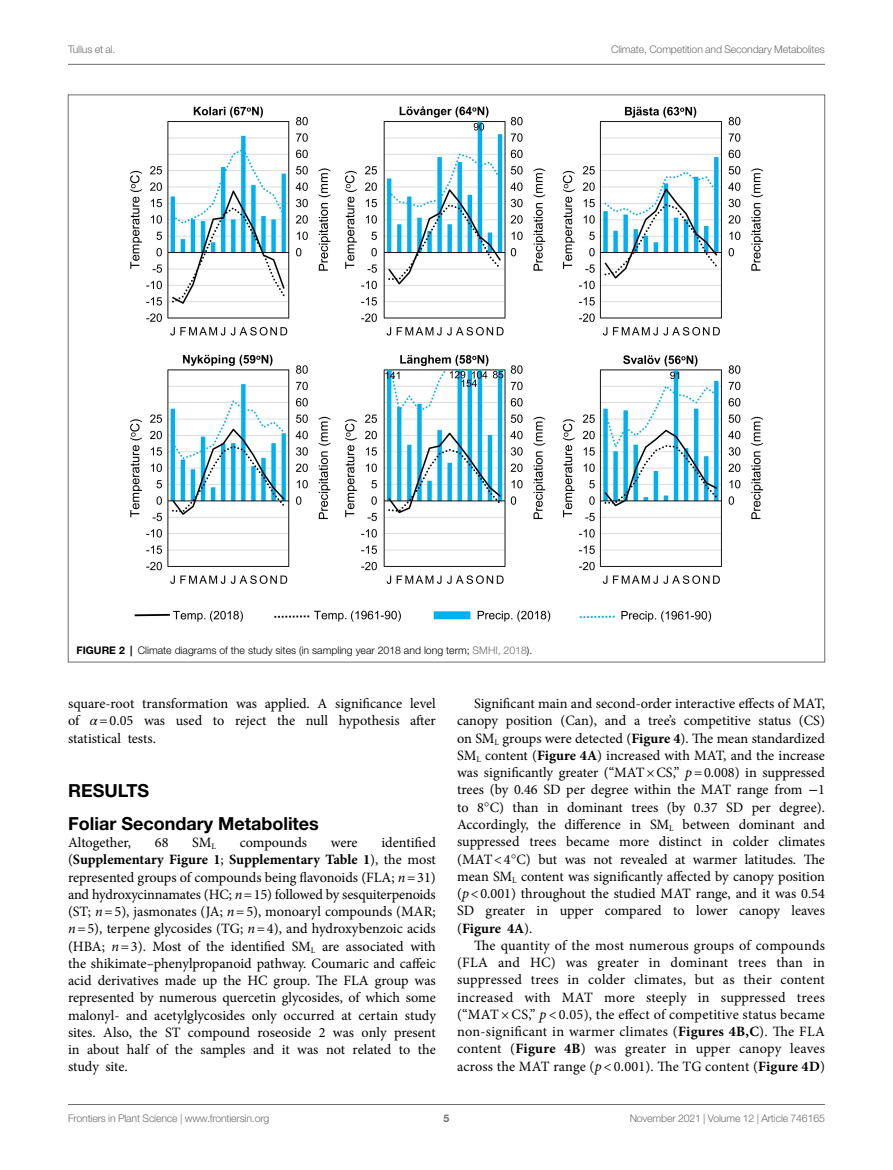
<style>
.page{position:relative;width:893px;height:1170px;background:#fff}
.page>*{position:absolute;margin:0;border:0;box-sizing:border-box;transform-origin:0 0}
.HEAD_2_after_HEAD_1{font:700 18px "Helvetica Neue LT Std";color:#000}
.HEAD_1{font:700 18px "Helvetica Neue LT Std";color:#000}
.TEXT{font:14.25px/17.2px "Minion Pro";color:#000;text-align:justify}
.TEXT_FLUSH{font:14.25px/17.2px "Minion Pro";letter-spacing:-.005em;color:#000;text-align:justify}
.t1{font:300 10.5px "Helvetica Neue LT Std";letter-spacing:-.015em;color:#6d6e71}
.FIG_LEG{font:300 10.5px "Helvetica Neue LT Std";color:#000}
.t2{font:700 10.5px "Helvetica Neue LT Std";color:#6d6e71}
.s1{font-weight:700}
.s2{color:#6d6e71}
.s3{font-family:"STIX General";font-style:italic}
.s4{font-style:italic}
.s5{font-family:"STIX General"}
</style>
<div class="page">
<hr style="left:68px;top:64px;width:757px;height:1px;background:#6d6e71">
<hr style="left:68px;top:1104px;width:757px;height:1px;background:#6d6e71">
<img style="left:130px;top:106px;width:634px;height:516px">
<p class="t1" style="left:68px;top:42px;width:49px">Tullus et al.</p>
<p class="t1" style="left:611px;top:42px;width:215px">Climate, Competition and Secondary Metabolites</p>
<p class="FIG_LEG" style="left:77px;top:643px;width:457px"><span class="s1">FIGURE 2 |</span> Climate diagrams of the study sites (in sampling year 2018 and long term; <span class="s2">SMHI, 2018</span>).</p>
<p class="TEXT" style="left:68px;top:695px;width:369px">square-root transformation was applied. A significance level of <span class="s3">α</span>=0.05 was used to reject the null hypothesis after statistical tests.</p>
<p class="HEAD_1" style="left:68px;top:779px;width:83px">RESULTS</p>
<p class="HEAD_2_after_HEAD_1" style="left:68px;top:812px;width:252px">Foliar Secondary Metabolites</p>
<p class="TEXT_FLUSH" style="left:68px;top:833px;width:65px">Altogether,</p>
<p class="TEXT_FLUSH" style="left:155px;top:833px;width:15px">68</p>
<p class="TEXT_FLUSH" style="left:192px;top:833px;width:25px">SM<sub>L</sub></p>
<p class="TEXT_FLUSH" style="left:240px;top:833px;width:69px">compounds</p>
<p class="TEXT_FLUSH" style="left:331px;top:833px;width:28px">were</p>
<p class="TEXT_FLUSH" style="left:68px;top:833px;width:369px;text-indent:313px">identified (<span class="s1">Supplementary Figure 1</span>; <span class="s1">Supplementary Table 1</span>), the most represented groups of compounds being flavonoids (FLA; <span class="s4">n</span>=31) and hydroxycinnamates (HC; <span class="s4">n</span>=15) followed by sesquiterpenoids (ST; <span class="s4">n</span>=5), jasmonates (JA; <span class="s4">n</span>=5), monoaryl compounds (MAR; <span class="s4">n</span>=5), terpene glycosides (TG; <span class="s4">n</span>=4), and hydroxybenzoic acids (HBA; <span class="s4">n</span>=3). Most of the identified SM<sub>L</sub> are associated with the shikimate–phenylpropanoid pathway. Coumaric and caffeic acid derivatives made up the HC group. The FLA group was represented by numerous quercetin glycosides, of which some malonyl- and acetylglycosides only occurred at certain study sites. Also, the ST compound roseoside 2 was only present in about half of the samples and it was not related to the study site.</p>
<p class="TEXT" style="left:457px;top:695px;width:369px;text-indent:17px">Significant main and second-order interactive effects of MAT, canopy position (Can), and a tree’s competitive status (CS) on SM<sub>L</sub> groups were detected (<span class="s1">Figure 4</span>). The mean standardized SM<sub>L</sub> content (<span class="s1">Figure 4A</span>) increased with MAT, and the increase was significantly greater (“MAT×CS,” <span class="s4">p</span>=0.008) in suppressed trees (by 0.46 SD per degree within the MAT range from <span class="s5">−</span>1 to 8<span class="s5">°</span>C) than in dominant trees (by 0.37 SD per degree).<br>Accordingly, the difference in SM<sub>L</sub> between dominant and suppressed trees became more distinct in colder climates (MAT&lt;4<span class="s5">°</span>C) but was not revealed at warmer latitudes. The mean SM<sub>L</sub> content was significantly affected by canopy position (<span class="s4">p</span>&lt;0.001) throughout the studied MAT range, and it was 0.54<br>SD greater in upper compared to lower canopy leaves (<span class="s1">Figure 4A</span>).</p>
<p class="TEXT" style="left:457px;top:936px;width:369px;text-indent:17px">The quantity of the most numerous groups of compounds (FLA and HC) was greater in dominant trees than in suppressed trees in colder climates, but as their content increased with MAT more steeply in suppressed trees (“MAT ×CS,” <span class="s4">p</span> &lt; 0.05), the effect of competitive status became non-significant in warmer climates (<span class="s1">Figures 4B,C</span>). The FLA content (<span class="s1">Figure 4B</span>) was greater in upper canopy leaves across the MAT range (<span class="s4">p</span> &lt; 0.001). The TG content (<span class="s1">Figure 4D</span>)</p>
<p class="t1" style="left:68px;top:1111px;width:203px">Frontiers in Plant Science | www.frontiersin.org</p>
<p class="t2" style="left:444px;top:1111px;width:7px">5</p>
<p class="t1" style="left:630px;top:1111px;width:197px">November 2021 | Volume 12 | Article 746165</p>
</div>
